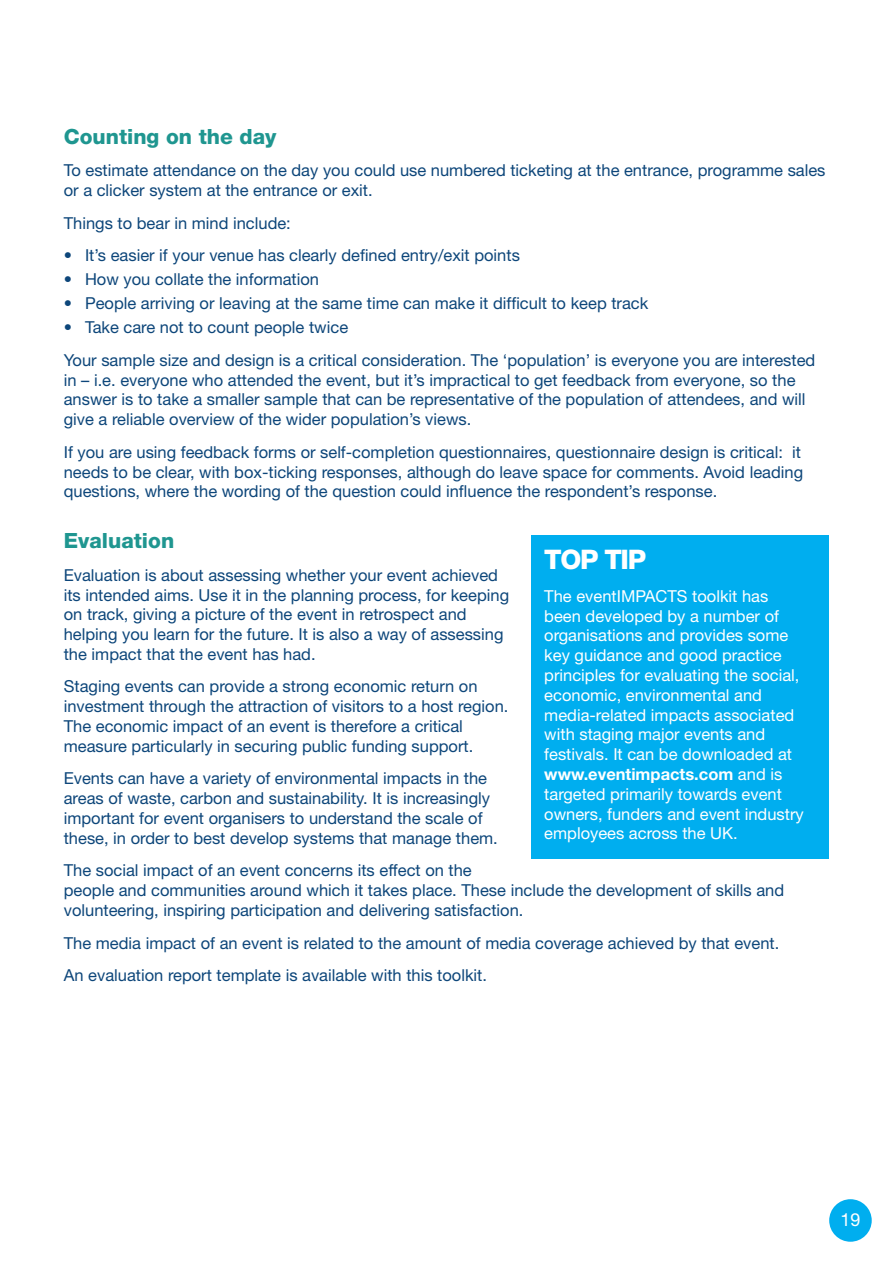
<style>
.page{position:relative;width:893px;height:1263px;background:#fff}
.page>*{position:absolute;margin:0;border:0;box-sizing:border-box;transform-origin:0 0}
.t1{font:800 27px "Helvetica Neue";letter-spacing:-.05em;color:#fff}
.t2{font:800 21px "Helvetica Neue";color:#1f9690}
.t3{font:18px "Helvetica Neue";color:#fff}
.t4{font:16.5px/19.8px "Helvetica Neue";color:#0d467a}
.t5{font:16.5px/19.8px "Helvetica Neue";color:#fff}
.s1{font-weight:700}
</style>
<div class="page">
<div style="left:829px;top:1199px;width:43px;height:43px;background:#00aeef;border-radius:50%"></div>
<div style="left:531px;top:536px;width:298px;height:323px;background:#00aeef"></div>
<p class="t2" style="left:64px;top:124px;width:214px">Counting on the day</p>
<p class="t4" style="left:64px;top:160px;width:763px">To estimate attendance on the day you could use numbered ticketing at the entrance, programme sales or a clicker system at the entrance or exit.</p>
<p class="t4" style="left:64px;top:213px;width:229px">Things to bear in mind include:</p>
<p class="t4" style="left:64px;top:245px;width:458px">• It’s easier if your venue has clearly defined entry/exit points</p>
<p class="t4" style="left:64px;top:269px;width:257px">• How you collate the information</p>
<p class="t4" style="left:64px;top:293px;width:586px">• People arriving or leaving at the same time can make it difficult to keep track</p>
<p class="t4" style="left:64px;top:317px;width:286px">• Take care not to count people twice</p>
<p class="t4" style="left:64px;top:350px;width:753px">Your sample size and design is a critical consideration. The ‘population’ is everyone you are interested in – i.e. everyone who attended the event, but it’s impractical to get feedback from everyone, so the answer is to take a smaller sample that can be representative of the population of attendees, and will give a reliable overview of the wider population’s views.</p>
<p class="t4" style="left:64px;top:442px;width:741px">If you are using feedback forms or self-completion questionnaires, questionnaire design is critical: it needs to be clear, with box-ticking responses, although do leave space for comments. Avoid leading questions, where the wording of the question could influence the respondent’s response.</p>
<p class="t2" style="left:64px;top:528px;width:112px">Evaluation</p>
<p class="t4" style="left:64px;top:565px;width:447px">Evaluation is about assessing whether your event achieved its intended aims. Use it in the planning process, for keeping on track, giving a picture of the event in retrospect and helping you learn for the future. It is also a way of assessing the impact that the event has had.</p>
<p class="t4" style="left:64px;top:676px;width:446px">Staging events can provide a strong economic return on investment through the attraction of visitors to a host region.<br>The economic impact of an event is therefore a critical measure particularly in securing public funding support.</p>
<p class="t4" style="left:64px;top:768px;width:436px">Events can have a variety of environmental impacts in the areas of waste, carbon and sustainability. It is increasingly important for event organisers to understand the scale of these, in order to best develop systems that manage them.</p>
<p class="t4" style="left:64px;top:860px;width:722px">The social impact of an event concerns its effect on the<br>people and communities around which it takes place. These include the development of skills and volunteering, inspiring participation and delivering satisfaction.</p>
<p class="t4" style="left:64px;top:932px;width:717px">The media impact of an event is related to the amount of media coverage achieved by that event.</p>
<p class="t4" style="left:64px;top:965px;width:425px">An evaluation report template is available with this toolkit.</p>
<p class="t1" style="left:544px;top:544px;width:103px">TOP TIP</p>
<p class="t5" style="left:544px;top:586px;width:261px">The eventIMPACTS toolkit has been developed by a number of organisations and provides some key guidance and good practice principles for evaluating the social, economic, environmental and media-related impacts associated with staging major events and festivals. It can be downloaded at <span class="s1">www.eventimpacts.com</span> and is targeted primarily towards event owners, funders and event industry employees across the UK.</p>
<p class="t3" style="left:840px;top:1209px;width:22px">19</p>
</div>
